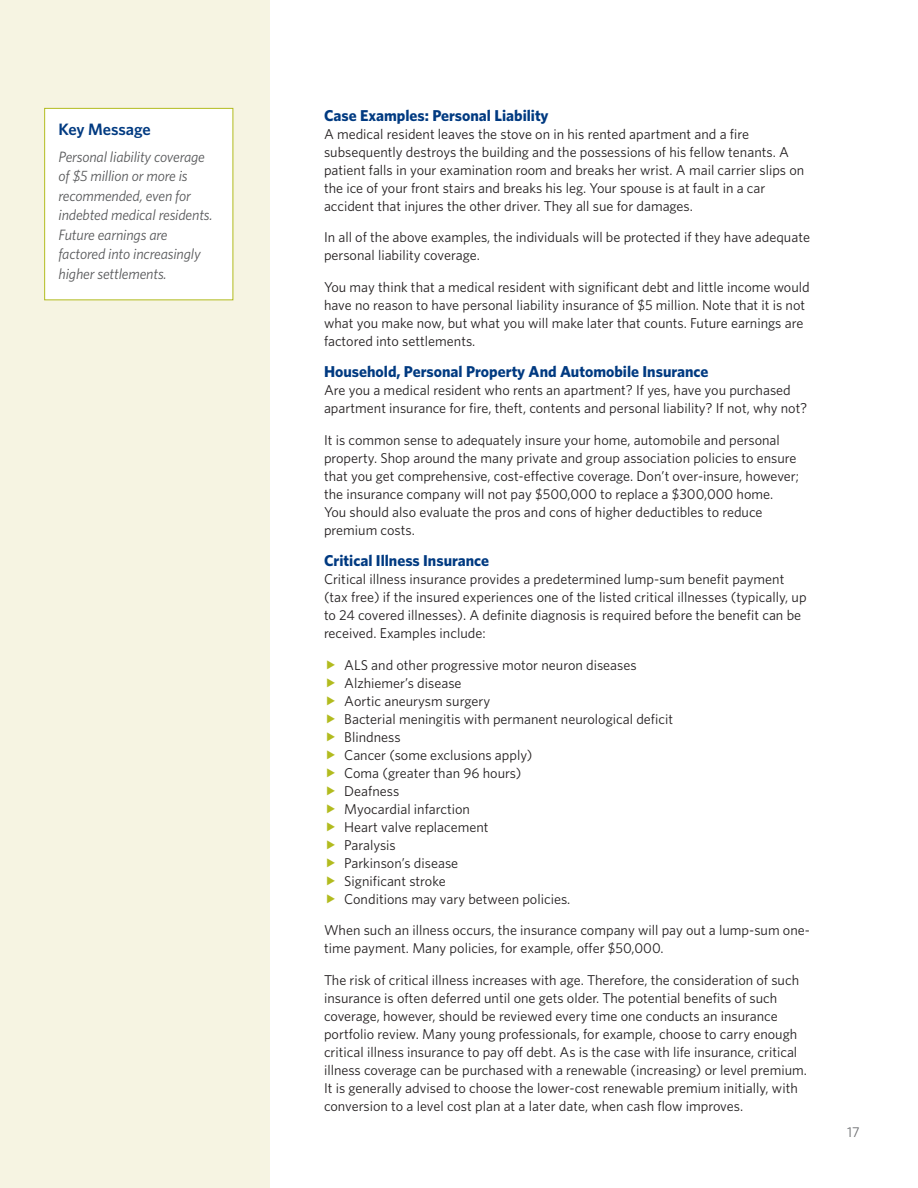
<style>
.page{position:relative;width:918px;height:1188px;background:#fff}
.page>*{position:absolute;margin:0;border:0;box-sizing:border-box;transform-origin:0 0}
.t1{font:600 16.5px "Whitney";letter-spacing:-.005em;color:#013a81}
.t2{font:700 15.75px "Whitney";color:#013a81}
.t3{font:italic 15px/19.5px "Whitney";letter-spacing:-.01em;color:#58595b}
.t4{font:14.25px/18px "Whitney";color:#231f20}
.t5{font:14.25px "Whitney";color:#6d6e71}
</style>
<div class="page">
<div style="left:0;top:0;width:270px;height:1188px;background:#f6f4e2"></div>
<div style="left:45px;top:108px;width:188px;height:192px;background:#fff"></div>
<div style="left:44px;top:108px;width:189px;height:192px;border:1px solid #b2bb1e"></div>
<p class="t1" style="left:59px;top:119px;width:94px">Key Message</p>
<p class="t3" style="left:59px;top:146px;width:156px">Personal liability coverage of $5 million or more is recommended, even for indebted medical residents.<br>Future earnings are factored into increasingly higher settlements.</p>
<p class="t2" style="left:324px;top:105px;width:226px">Case Examples: Personal Liability</p>
<p class="t4" style="left:324px;top:124px;width:482px">A medical resident leaves the stove on in his rented apartment and a fire subsequently destroys the building and the possessions of his fellow tenants. A patient falls in your examination room and breaks her wrist. A mail carrier slips on the ice of your front stairs and breaks his leg. Your spouse is at fault in a car accident that injures the other driver. They all sue for damages.</p>
<p class="t4" style="left:324px;top:228px;width:488px">In all of the above examples, the individuals will be protected if they have adequate personal liability coverage.</p>
<p class="t4" style="left:324px;top:277px;width:487px">You may think that a medical resident with significant debt and little income would have no reason to have personal liability insurance of $5 million. Note that it is not what you make now, but what you will make later that counts. Future earnings are factored into settlements.</p>
<p class="t2" style="left:324px;top:361px;width:386px">Household, Personal Property And Automobile Insurance</p>
<p class="t4" style="left:324px;top:381px;width:485px">Are you a medical resident who rents an apartment? If yes, have you purchased apartment insurance for fire, theft, contents and personal liability? If not, why not?</p>
<p class="t4" style="left:324px;top:430px;width:477px">It is common sense to adequately insure your home, automobile and personal property. Shop around the many private and group association policies to ensure that you get comprehensive, cost-effective coverage. Don’t over-insure, however; the insurance company will not pay $500,000 to replace a $300,000 home.<br>You should also evaluate the pros and cons of higher deductibles to reduce premium costs.</p>
<p class="t2" style="left:324px;top:550px;width:167px">Critical Illness Insurance</p>
<p class="t4" style="left:324px;top:570px;width:484px">Critical illness insurance provides a predetermined lump-sum benefit payment (tax free) if the insured experiences one of the listed critical illnesses (typically, up to 24 covered illnesses). A definite diagnosis is required before the benefit can be received. Examples include:</p>
<p class="t4" style="left:344px;top:655px;width:330px">ALS and other progressive motor neuron diseases<br>Alzhiemer’s disease<br>Aortic aneurysm surgery<br>Bacterial meningitis with permanent neurological deficit<br>Blindness<br>Cancer (some exclusions apply)<br>Coma (greater than 96 hours)<br>Deafness<br>Myocardial infarction<br>Heart valve replacement<br>Paralysis<br>Parkinson’s disease<br>Significant stroke<br>Conditions may vary between policies.</p>
<p class="t4" style="left:324px;top:921px;width:488px">When such an illness occurs, the insurance company will pay out a lump-sum one&shy;time payment. Many policies, for example, offer $50,000.</p>
<p class="t4" style="left:324px;top:970px;width:484px">The risk of critical illness increases with age. Therefore, the consideration of such insurance is often deferred until one gets older. The potential benefits of such coverage, however, should be reviewed every time one conducts an insurance portfolio review. Many young professionals, for example, choose to carry enough critical illness insurance to pay off debt. As is the case with life insurance, critical illness coverage can be purchased with a renewable (increasing) or level premium.<br>It is generally advised to choose the lower-cost renewable premium initially, with conversion to a level cost plan at a later date, when cash flow improves.</p>
<p class="t5" style="left:847px;top:1122px;width:14px">17</p>
</div>
